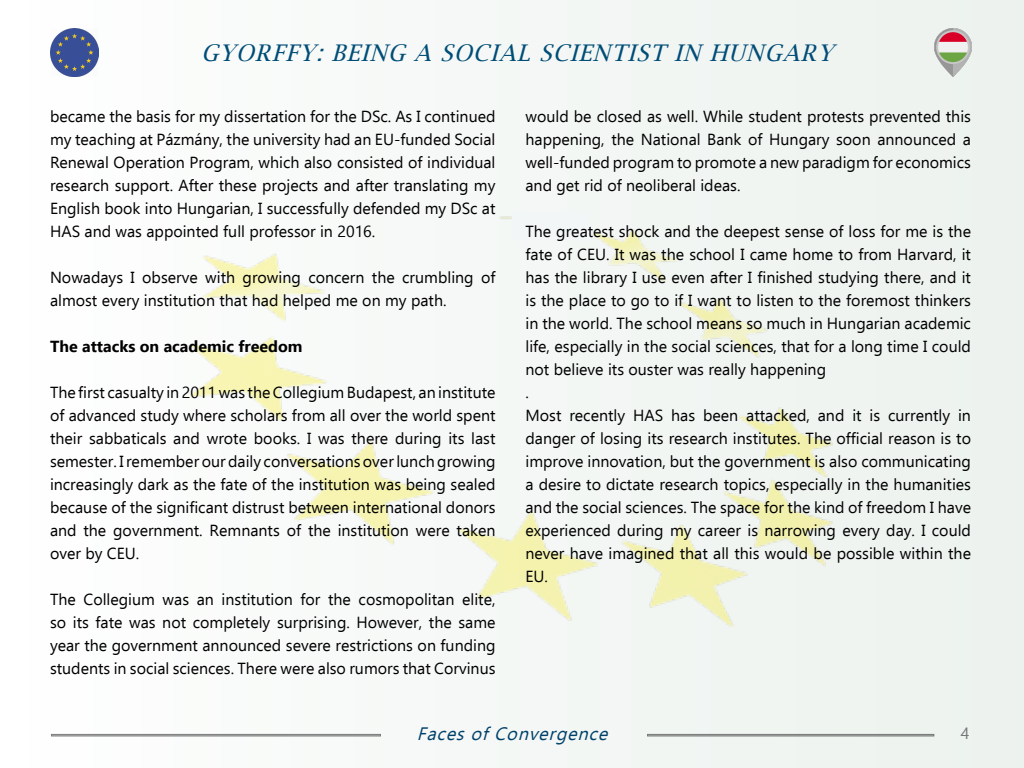
<style>
.page{position:relative;width:1024px;height:768px;background:#f4f8f5}
.page>*{position:absolute;margin:0;border:0;box-sizing:border-box;transform-origin:0 0}
.t1{font:italic 23px "Lucida Bright";color:#004d77}
.t2{font:italic 18px "Ebrima";color:#00416b}
.t3{font:16px/23px "Ebrima";color:#000;text-align:justify}
.t4{font:700 16px "Ebrima";color:#000}
.t5{font:16px "Ebrima";color:#757779}
</style>
<div class="page">
<img style="left:191px;top:216px;width:642px;height:411px">
<img style="left:50px;top:28px;width:49px;height:48px">
<img style="left:934px;top:28px;width:38px;height:48px">
<div style="left:312px;top:210px;width:37px;height:23px;background:#f8fbf8"></div>
<div style="left:512px;top:211px;width:78px;height:30px;background:#f2f6f6"></div>
<h1 class="t1" style="left:201px;top:40px;width:640px">GYORFFY: BEING A SOCIAL SCIENTIST IN HUNGARY</h1>
<p class="t3" style="left:50px;top:105px;width:447px">became the basis for my dissertation for the DSc. As I continued my teaching at Pázmány, the university had an EU-funded Social Renewal Operation Program, which also consisted of individual research support. After these projects and after translating my English book into Hungarian, I successfully defended my DSc at HAS and was appointed full professor in 2016.</p>
<p class="t3" style="left:50px;top:266px;width:447px">Nowadays I observe with growing concern the crumbling of almost every institution that had helped me on my path.</p>
<p class="t4" style="left:50px;top:335px;width:254px">The attacks on academic freedom</p>
<p class="t3" style="left:50px;top:381px;width:447px">The first casualty in 2011 was the Collegium Budapest, an institute of advanced study where scholars from all over the world spent their sabbaticals and wrote books. I was there during its last semester. I remember our daily conversations over lunch growing increasingly dark as the fate of the institution was being sealed because of the significant distrust between international donors and the government. Remnants of the institution were taken over by CEU.</p>
<p class="t3" style="left:50px;top:588px;width:447px">The Collegium was an institution for the cosmopolitan elite, so its fate was not completely surprising. However, the same year the government announced severe restrictions on funding students in social sciences. There were also rumors that Corvinus</p>
<p class="t3" style="left:526px;top:105px;width:447px">would be closed as well. While student protests prevented this happening, the National Bank of Hungary soon announced a well-funded program to promote a new paradigm for economics and get rid of neoliberal ideas.</p>
<p class="t3" style="left:526px;top:220px;width:447px;text-align:left">The greatest shock and the deepest sense of loss for me is the fate of CEU. It was the school I came home to from Harvard, it has the library I use even after I finished studying there, and it is the place to go to if I want to listen to the foremost thinkers in the world. The school means so much in Hungarian academic life, especially in the social sciences, that for a long time I could not believe its ouster was really happening<br>.<br>Most recently HAS has been attacked, and it is currently in danger of losing its research institutes. The official reason is to improve innovation, but the government is also communicating a desire to dictate research topics, especially in the humanities and the social sciences. The space for the kind of freedom I have experienced during my career is narrowing every day. I could never have imagined that all this would be possible within the EU.</p>
<p class="t2" style="left:417px;top:721px;width:199px">FacesofConvergence</p>
<p class="t5" style="left:961px;top:722px;width:10px">4</p>
</div>
